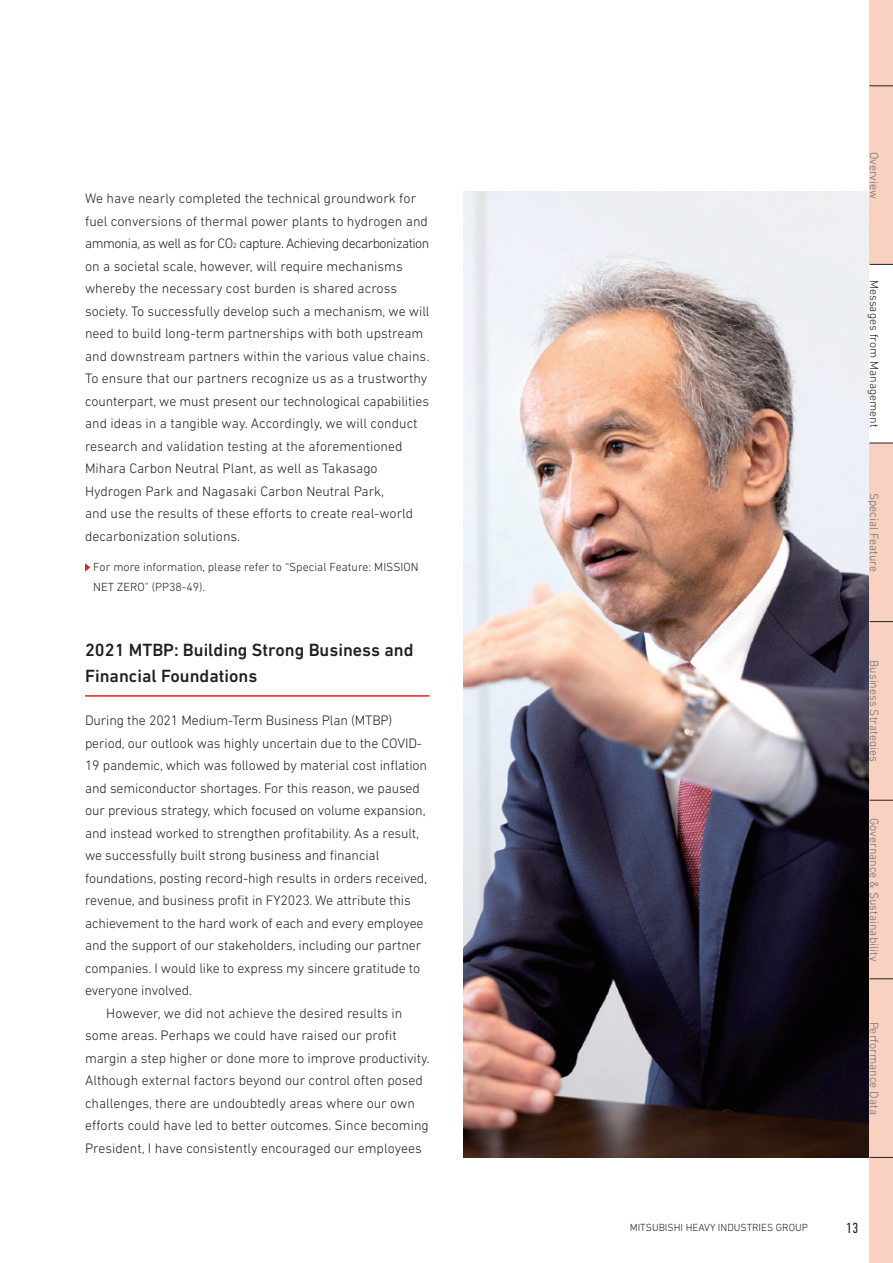
<style>
.page{position:relative;width:893px;height:1263px;background:#fff}
.page>*{position:absolute;margin:0;border:0;box-sizing:border-box;transform-origin:0 0}
.t1{font:500 18px/25.5px "DIN Next LT Pro";color:#231f20}
.t2{font:condensed 15px "DIN Next LT Pro";color:#231f20}
.t3{font:300 13.95px/22.5px "DIN Next LT Pro";letter-spacing:-.005em;color:#231f20}
.t4{font:300 12px/19.5px "DIN Next LT Pro";color:#231f20}
.t5{font:300 12px "DIN Next LT Pro";color:#6c6d70}
.t6{font:300 10.5px "DIN Next LT Pro";color:#231f20}
.s1{font-size:7.65px}
</style>
<div class="page">
<svg style="left:85px;top:563px;width:5px;height:9px"></svg>
<hr style="left:85px;top:695px;width:344px;height:2px;background:#e41f25">
<img style="left:463px;top:191px;width:407px;height:966px">
<div style="left:870px;top:0;width:23px;height:1263px;background:#f9d1c0"></div>
<div style="left:870px;top:264px;width:23px;height:179px;background:#fff"></div>
<svg style="left:870px;top:86px;width:23px;height:1px"></svg>
<svg style="left:870px;top:1157px;width:23px;height:1px"></svg>
<svg style="left:870px;top:800px;width:23px;height:1px"></svg>
<svg style="left:870px;top:621px;width:23px;height:1px"></svg>
<svg style="left:870px;top:978px;width:23px;height:1px"></svg>
<svg style="left:870px;top:443px;width:23px;height:1px"></svg>
<svg style="left:870px;top:264px;width:23px;height:1px"></svg>
<p class="t3" style="left:85px;top:187px;width:346px">We have nearly completed the technical groundwork for fuel conversions of thermal power plants to hydrogen and ammonia, as well as for CO<span class="s1">2</span> capture. Achieving decarbonization on a societal scale, however, will require mechanisms whereby the necessary cost burden is shared across society. To successfully develop such a mechanism, we will need to build long-term partnerships with both upstream and downstream partners within the various value chains.<br>To ensure that our partners recognize us as a trustworthy counterpart, we must present our technological capabilities and ideas in a tangible way. Accordingly, we will conduct research and validation testing at the aforementioned Mihara Carbon Neutral Plant, as well as Takasago Hydrogen Park and Nagasaki Carbon Neutral Park,<br>and use the results of these efforts to create real-world decarbonization solutions.</p>
<p class="t4" style="left:93px;top:557px;width:327px">For more information, please refer to “Special Feature: MISSION<br>NET ZERO” (PP38-49).</p>
<p class="t1" style="left:85px;top:637px;width:330px">2021 MTBP: Building Strong Business and<br>Financial Foundations</p>
<p class="t3" style="left:85px;top:709px;width:309px">During the 2021 Medium-Term Business Plan (MTBP)</p>
<p class="t3" style="left:85px;top:732px;width:339px">period, our outlook was highly uncertain due to the COVID-</p>
<p class="t3" style="left:85px;top:754px;width:344px">19 pandemic, which was followed by material cost inflation</p>
<p class="t3" style="left:85px;top:777px;width:336px">and semiconductor shortages. For this reason, we paused</p>
<p class="t3" style="left:85px;top:799px;width:342px">our previous strategy, which focused on volume expansion,</p>
<p class="t3" style="left:85px;top:822px;width:336px">and instead worked to strengthen profitability. As a result,</p>
<p class="t3" style="left:85px;top:844px;width:296px">we successfully built strong business and financial</p>
<p class="t3" style="left:85px;top:867px;width:344px">foundations, posting record-high results in orders received,</p>
<p class="t3" style="left:85px;top:889px;width:327px">revenue, and business profit in FY2023. We attribute this</p>
<p class="t3" style="left:85px;top:912px;width:340px">achievement to the hard work of each and every employee</p>
<p class="t3" style="left:85px;top:934px;width:338px">and the support of our stakeholders, including our partner</p>
<p class="t3" style="left:85px;top:957px;width:337px">companies. I would like to express my sincere gratitude to</p>
<p class="t3" style="left:85px;top:979px;width:109px">everyone involved.</p>
<p class="t3" style="left:106px;top:1002px;width:298px">However, we did not achieve the desired results in</p>
<p class="t3" style="left:85px;top:1024px;width:313px">some areas. Perhaps we could have raised our profit</p>
<p class="t3" style="left:85px;top:1047px;width:346px">margin a step higher or done more to improve productivity.</p>
<p class="t3" style="left:85px;top:1069px;width:339px">Although external factors beyond our control often posed</p>
<p class="t3" style="left:85px;top:1092px;width:332px">challenges, there are undoubtedly areas where our own</p>
<p class="t3" style="left:85px;top:1114px;width:345px">efforts could have led to better outcomes. Since becoming</p>
<p class="t3" style="left:85px;top:1137px;width:338px">President, I have consistently encouraged our employees</p>
<p class="t5" style="left:881px;top:152px;width:49px;rotate:90deg">Overview</p>
<p class="t4" style="left:884px;top:280px;width:149px;rotate:90deg">Messages from Management</p>
<p class="t5" style="left:881px;top:493px;width:81px;rotate:90deg">Special Feature</p>
<p class="t5" style="left:881px;top:660px;width:103px;rotate:90deg">Business Strategies</p>
<p class="t5" style="left:881px;top:818px;width:145px;rotate:90deg">Governance &amp; Sustainability</p>
<p class="t5" style="left:881px;top:1021px;width:95px;rotate:90deg">Performance Data</p>
<p class="t6" style="left:630px;top:1222px;width:180px">MITSUBISHI HEAVY INDUSTRIES GROUP</p>
<p class="t2" style="left:846px;top:1219px;width:14px">13</p>
</div>
